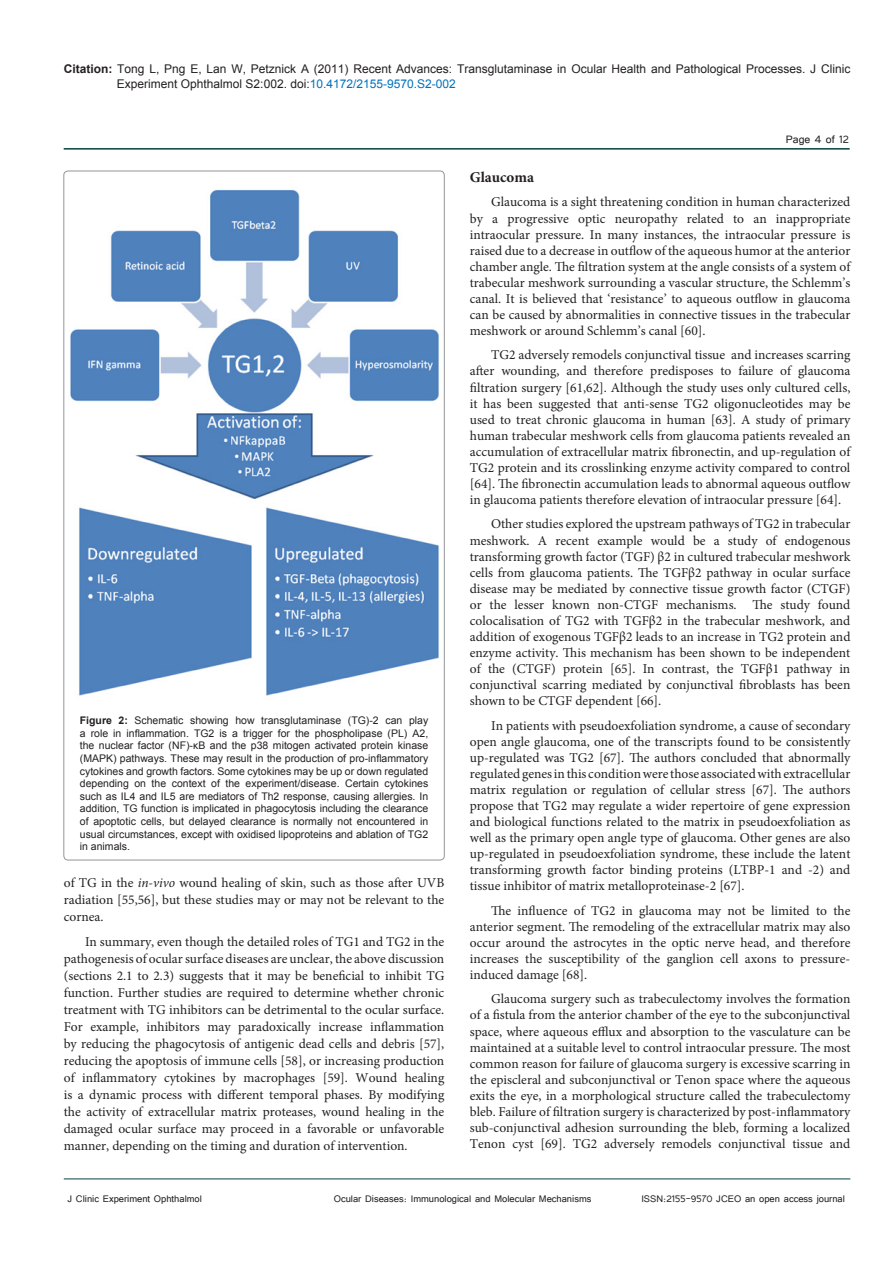
<style>
.page{position:relative;width:893px;height:1263px;background:#fff}
.page>*{position:absolute;margin:0;border:0;box-sizing:border-box;transform-origin:0 0}
.heading_2{font:700 15px "Minion Pro";color:#231f20}
.t1{font:13.5px/16px "Minion Pro";color:#231f20;text-align:justify}
.t2{font:13.5px "Tunga";color:#231f20}
.t3{font:12px/15px "Arial";color:#231f20}
.t4{font:12px "Tunga";color:#231f20}
.t5{font:10.5px/12.6px "Arial";color:#231f20;text-align:justify}
.s1{font-weight:700}
.s2{color:#0072bc}
.s3{font-style:italic}
</style>
<div class="page">
<hr style="left:64px;top:148px;width:786px;height:2px;background:#02433f">
<hr style="left:64px;top:1179px;width:786px;height:1px;background:#02433f">
<img style="left:70px;top:190px;width:370px;height:507px">
<p class="t3" style="left:117px;top:61px;width:735px;text-indent:-53px"><span class="s1">Citation:</span> Tong L, Png E, Lan W, Petznick A (2011) Recent Advances: Transglutaminase in Ocular Health and Pathological Processes. J Clinic<br>Experiment Ophthalmol S2:002. doi:<span class="s2">10.4172/2155-9570.S2-002</span></p>
<p class="t5" style="left:80px;top:714px;width:350px"><span class="s1">Figure 2:</span> Schematic showing how transglutaminase (TG)-2 can play a role in inflammation. TG2 is a trigger for the phospholipase (PL) A2, the nuclear factor (NF)-κB and the p38 mitogen activated protein kinase (MAPK) pathways. These may result in the production of pro-inflammatory cytokines and growth factors. Some cytokines may be up or down regulated depending on the context of the experiment/disease. Certain cytokines such as IL4 and IL5 are mediators of Th2 response, causing allergies. In addition, TG function is implicated in phagocytosis including the clearance of apoptotic cells, but delayed clearance is normally not encountered in usual circumstances, except with oxidised lipoproteins and ablation of TG2 in animals.</p>
<p class="t1" style="left:64px;top:874px;width:382px;line-height:17px">of TG in the <span class="s3">in-vivo</span> wound healing of skin, such as those after UVB radiation [55,56], but these studies may or may not be relevant to the cornea.</p>
<p class="t1" style="left:64px;top:933px;width:382px;line-height:17px;text-indent:21px">In summary, even though the detailed roles of TG1 and TG2 in the pathogenesis of ocular surface diseases are unclear, the above discussion (sections 2.1 to 2.3) suggests that it may be beneficial to inhibit TG function. Further studies are required to determine whether chronic treatment with TG inhibitors can be detrimental to the ocular surface.<br>For example, inhibitors may paradoxically increase inflammation by reducing the phagocytosis of antigenic dead cells and debris [57], reducing the apoptosis of immune cells [58], or increasing production of inflammatory cytokines by macrophages [59]. Wound healing is a dynamic process with different temporal phases. By modifying the activity of extracellular matrix proteases, wound healing in the damaged ocular surface may proceed in a favorable or unfavorable manner, depending on the timing and duration of intervention.</p>
<p class="t2" style="left:786px;top:131px;width:65px">Page 4 of 12</p>
<p class="heading_2" style="left:470px;top:167px;width:66px">Glaucoma</p>
<p class="t1" style="left:470px;top:194px;width:382px;text-indent:21px">Glaucoma is a sight threatening condition in human characterized by a progressive optic neuropathy related to an inappropriate intraocular pressure. In many instances, the intraocular pressure is raised due to a decrease in outflow of the aqueous humor at the anterior chamber angle. The filtration system at the angle consists of a system of trabecular meshwork surrounding a vascular structure, the Schlemm’s canal. It is believed that ‘resistance’ to aqueous outflow in glaucoma can be caused by abnormalities in connective tissues in the trabecular meshwork or around Schlemm’s canal [60].</p>
<p class="t1" style="left:470px;top:347px;width:382px;text-indent:21px">TG2 adversely remodels conjunctival tissue and increases scarring after wounding, and therefore predisposes to failure of glaucoma filtration surgery [61,62]. Although the study uses only cultured cells, it has been suggested that anti-sense TG2 oligonucleotides may be used to treat chronic glaucoma in human [63]. A study of primary human trabecular meshwork cells from glaucoma patients revealed an accumulation of extracellular matrix fibronectin, and up-regulation of TG2 protein and its crosslinking enzyme activity compared to control [64]. The fibronectin accumulation leads to abnormal aqueous outflow in glaucoma patients therefore elevation of intraocular pressure [64].</p>
<p class="t1" style="left:470px;top:516px;width:382px;text-indent:21px">Other studies explored the upstream pathways of TG2 in trabecular meshwork. A recent example would be a study of endogenous transforming growth factor (TGF) β2 in cultured trabecular meshwork cells from glaucoma patients. The TGFβ2 pathway in ocular surface disease may be mediated by connective tissue growth factor (CTGF) or the lesser known non-CTGF mechanisms. The study found colocalisation of TG2 with TGFβ2 in the trabecular meshwork, and addition of exogenous TGFβ2 leads to an increase in TG2 protein and enzyme activity. This mechanism has been shown to be independent of the (CTGF) protein [65]. In contrast, the TGFβ1 pathway in conjunctival scarring mediated by conjunctival fibroblasts has been shown to be CTGF dependent [66].</p>
<p class="t1" style="left:470px;top:717px;width:382px;text-indent:21px">In patients with pseudoexfoliation syndrome, a cause of secondary open angle glaucoma, one of the transcripts found to be consistently up-regulated was TG2 [67]. The authors concluded that abnormally regulated genes in this condition were those associated with extracellular matrix regulation or regulation of cellular stress [67]. The authors propose that TG2 may regulate a wider repertoire of gene expression and biological functions related to the matrix in pseudoexfoliation as well as the primary open angle type of glaucoma. Other genes are also up-regulated in pseudoexfoliation syndrome, these include the latent transforming growth factor binding proteins (LTBP-1 and -2) and tissue inhibitor of matrix metalloproteinase-2 [67].</p>
<p class="t1" style="left:470px;top:902px;width:382px;text-indent:21px">The influence of TG2 in glaucoma may not be limited to the anterior segment. The remodeling of the extracellular matrix may also occur around the astrocytes in the optic nerve head, and therefore increases the susceptibility of the ganglion cell axons to pressure&shy;induced damage [68].</p>
<p class="t1" style="left:470px;top:991px;width:382px;text-indent:21px">Glaucoma surgery such as trabeculectomy involves the formation of a fistula from the anterior chamber of the eye to the subconjunctival space, where aqueous efflux and absorption to the vasculature can be maintained at a suitable level to control intraocular pressure. The most common reason for failure of glaucoma surgery is excessive scarring in the episcleral and subconjunctival or Tenon space where the aqueous exits the eye, in a morphological structure called the trabeculectomy bleb. Failure of filtration surgery is characterized by post-inflammatory sub-conjunctival adhesion surrounding the bleb, forming a localized Tenon cyst [69]. TG2 adversely remodels conjunctival tissue and</p>
<p class="t4" style="left:68px;top:1190px;width:136px">J Clinic Experiment Ophthalmol</p>
<p class="t4" style="left:334px;top:1190px;width:259px">Ocular Diseases: Immunological and Molecular Mechanisms</p>
<p class="t4" style="left:641px;top:1190px;width:205px">ISSN:2155-9570 JCEO an open access journal</p>
</div>
